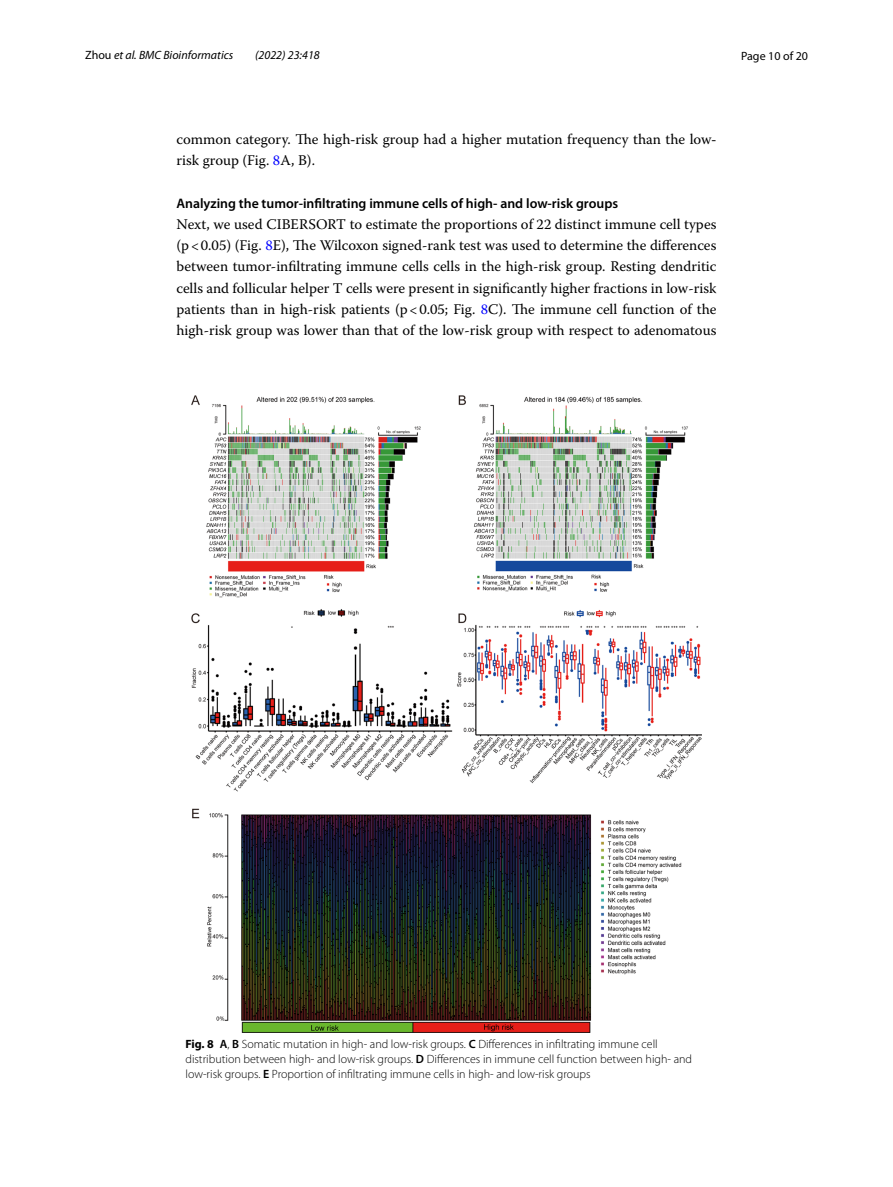
<style>
.page{position:relative;width:893px;height:1187px;background:#fff}
.page>*{position:absolute;margin:0;border:0;box-sizing:border-box;transform-origin:0 0}
.t1{font:14.7px/21.3px "Warnock Pro";color:#000}
.t2{font:600 13.8px "Myriad Pro";color:#000}
.t3{font:300 12px/15px "Myriad Pro";color:#000}
.t4{font:italic 12px "Myriad Pro";color:#000}
.t5{font:12px "Myriad Pro";color:#000}
.s1{font-style:normal}
.s2{font-family:"STIX Math"}
.s3{color:#00f}
.s4{font-weight:700}
.s5{font-weight:600}
</style>
<div class="page">
<img style="left:191px;top:395px;width:511px;height:637px">
<p class="t4" style="left:85px;top:48px;width:150px"><span class="s1">Zhou</span> et al. BMC Bioinformatics</p>
<p class="t4" style="left:255px;top:48px;width:66px">(2022) 23:418</p>
<p class="t5" style="left:741px;top:48px;width:68px">Page 10 of 20</p>
<p class="t1" style="left:176px;top:128px;width:542px">common category. The high<span class="s2">‐</span>risk group had a higher mutation frequency than the low<span class="s2">‐ </span>risk group (Fig. <span class="s3">8</span>A, B).</p>
<p class="t2" style="left:176px;top:194px;width:443px">Analyzing the tumor‑infiltrating immune cells of high‑ and low‑risk groups</p>
<p class="t1" style="left:176px;top:213px;width:542px;text-align:justify">Next, we used CIBERSORT to estimate the proportions of 22 distinct immune cell types (p&lt;0.05) (Fig. <span class="s3">8</span>E), The Wilcoxon signed-rank test was used to determine the differences between tumor-infiltrating immune cells cells in the high-risk group. Resting dendritic cells and follicular helper T cells were present in significantly higher fractions in low-risk patients than in high-risk patients (p&lt;0.05; Fig. <span class="s3">8</span>C). The immune cell function of the high-risk group was lower than that of the low-risk group with respect to adenomatous</p>
<p class="t3" style="left:185px;top:1036px;width:508px"><span class="s4">Fig. 8</span> <span class="s5">A</span>, <span class="s5">B</span> Somatic mutation in high- and low-risk groups. <span class="s5">C</span> Differences in infiltrating immune cell distribution between high- and low-risk groups. <span class="s5">D</span> Differences in immune cell function between high- and low-risk groups. <span class="s5">E</span> Proportion of infiltrating immune cells in high- and low-risk groups</p>
</div>
